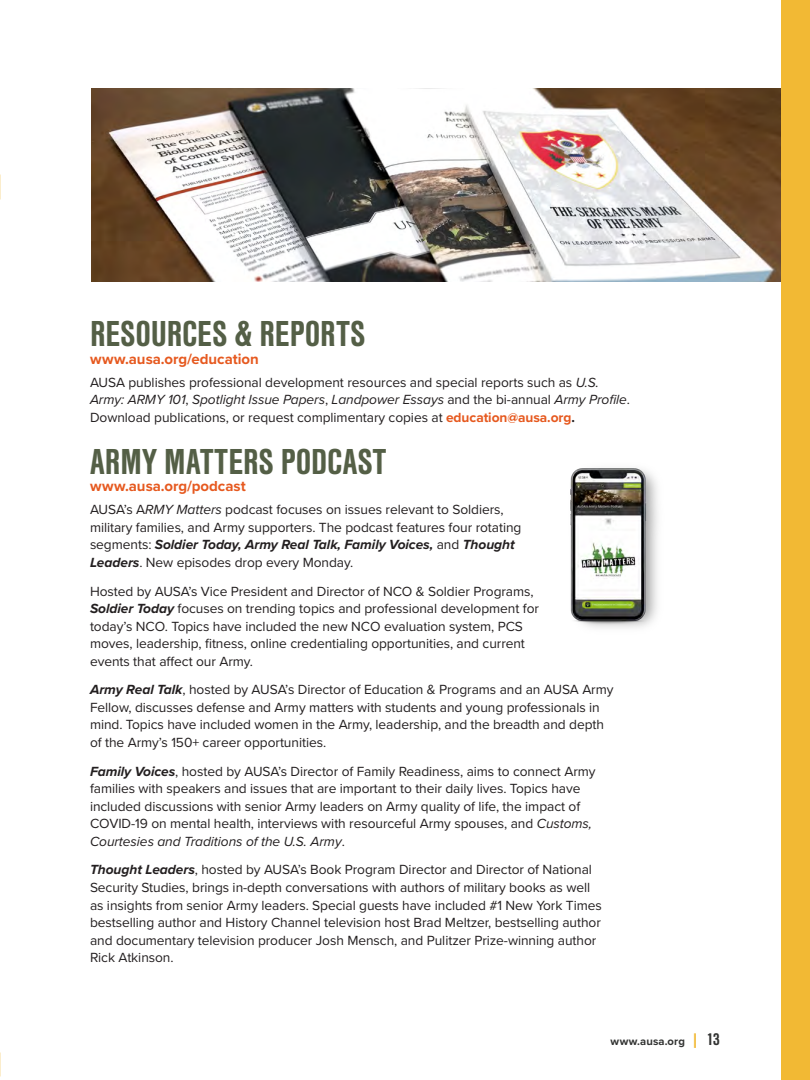
<style>
.page{position:relative;width:810px;height:1080px;background:#fff}
.page>*{position:absolute;margin:0;border:0;box-sizing:border-box;transform-origin:0 0}
.Show_Titles{font:700 37.5px "Nimbus San Con";letter-spacing:.005em;color:#545f46}
.Body_Copy{font:700 15px "Proxima Nova";color:#e6591f}
.Body_Copy-2{font:13.75px/17.5px "Proxima Nova";letter-spacing:-.005em;color:#231f20}
.t1{font:700 11.25px "Proxima Nova";letter-spacing:.01em;color:#323332}
.s1{font-style:italic}
.s2{font-weight:700;color:#e6591f}
.s3{font-weight:700}
.s4{font-weight:700;font-style:italic}
.s5{font-family:"Nimbus San Con";font-size:17.5px;color:#f2b934}
.s6{font-family:"Nimbus San Con";font-size:17.5px}
</style>
<div class="page">
<img style="left:92px;top:88px;width:690px;height:194px">
<div style="left:782px;top:0;width:28px;height:1080px;background:#f2b934"></div>
<img style="left:570px;top:468px;width:88px;height:160px">
<p class="Show_Titles" style="left:90px;top:313px;width:277px">RESOURCES &amp; REPORTS</p>
<p class="Body_Copy" style="left:90px;top:348px;width:170px">www.ausa.org/education</p>
<p class="Body_Copy-2" style="left:90px;top:373px;width:542px">AUSA publishes professional development resources and special reports such as <span class="s1">U.S.<br>Army: ARMY 101</span>, <span class="s1">Spotlight Issue Papers</span>, <span class="s1">Landpower Essays</span> and the bi-annual <span class="s1">Army Profile</span>.<br>Download publications, or request complimentary copies at <span class="s2">education@ausa.org</span><span class="s3">.</span></p>
<p class="Show_Titles" style="left:90px;top:441px;width:298px">ARMY MATTERS PODCAST</p>
<p class="Body_Copy" style="left:90px;top:475px;width:157px">www.ausa.org/podcast</p>
<p class="Body_Copy-2" style="left:90px;top:501px;width:433px">AUSA’s A<span class="s1">RMY Matters</span> podcast focuses on issues relevant to Soldiers, military families, and Army supporters. The podcast features four rotating segments: <span class="s4">Soldier Today, Army Real Talk, Family Voices,</span> and <span class="s4">Thought Leaders</span>. New episodes drop every Monday.</p>
<p class="Body_Copy-2" style="left:90px;top:582px;width:451px">Hosted by AUSA’s Vice President and Director of NCO &amp; Soldier Programs, <span class="s4">Soldier Today</span> focuses on trending topics and professional development for today’s NCO. Topics have included the new NCO evaluation system, PCS moves, leadership, fitness, online credentialing opportunities, and current events that affect our Army.</p>
<p class="Body_Copy-2" style="left:90px;top:681px;width:525px"><span class="s4">Army Real Talk</span>, hosted by AUSA’s Director of Education &amp; Programs and an AUSA Army Fellow, discusses defense and Army matters with students and young professionals in mind. Topics have included women in the Army, leadership, and the breadth and depth of the Army’s 150+ career opportunities.</p>
<p class="Body_Copy-2" style="left:90px;top:762px;width:507px"><span class="s4">Family Voices</span>, hosted by AUSA’s Director of Family Readiness, aims to connect Army families with speakers and issues that are important to their daily lives. Topics have included discussions with senior Army leaders on Army quality of life, the impact of COVID-19 on mental health, interviews with resourceful Army spouses, and <span class="s1">Customs, Courtesies and Traditions of the U.S. Army</span>.</p>
<p class="Body_Copy-2" style="left:90px;top:861px;width:513px"><span class="s4">Thought Leaders</span>, hosted by AUSA’s Book Program Director and Director of National Security Studies, brings in-depth conversations with authors of military books as well as insights from senior Army leaders. Special guests have included #1 New York Times bestselling author and History Channel television host Brad Meltzer, bestselling author and documentary television producer Josh Mensch, and Pulitzer Prize-winning author Rick Atkinson.</p>
<p class="t1" style="left:611px;top:1033px;width:111px">www.ausa.org <span class="s5">|</span> <span class="s6">13</span></p>
</div>
